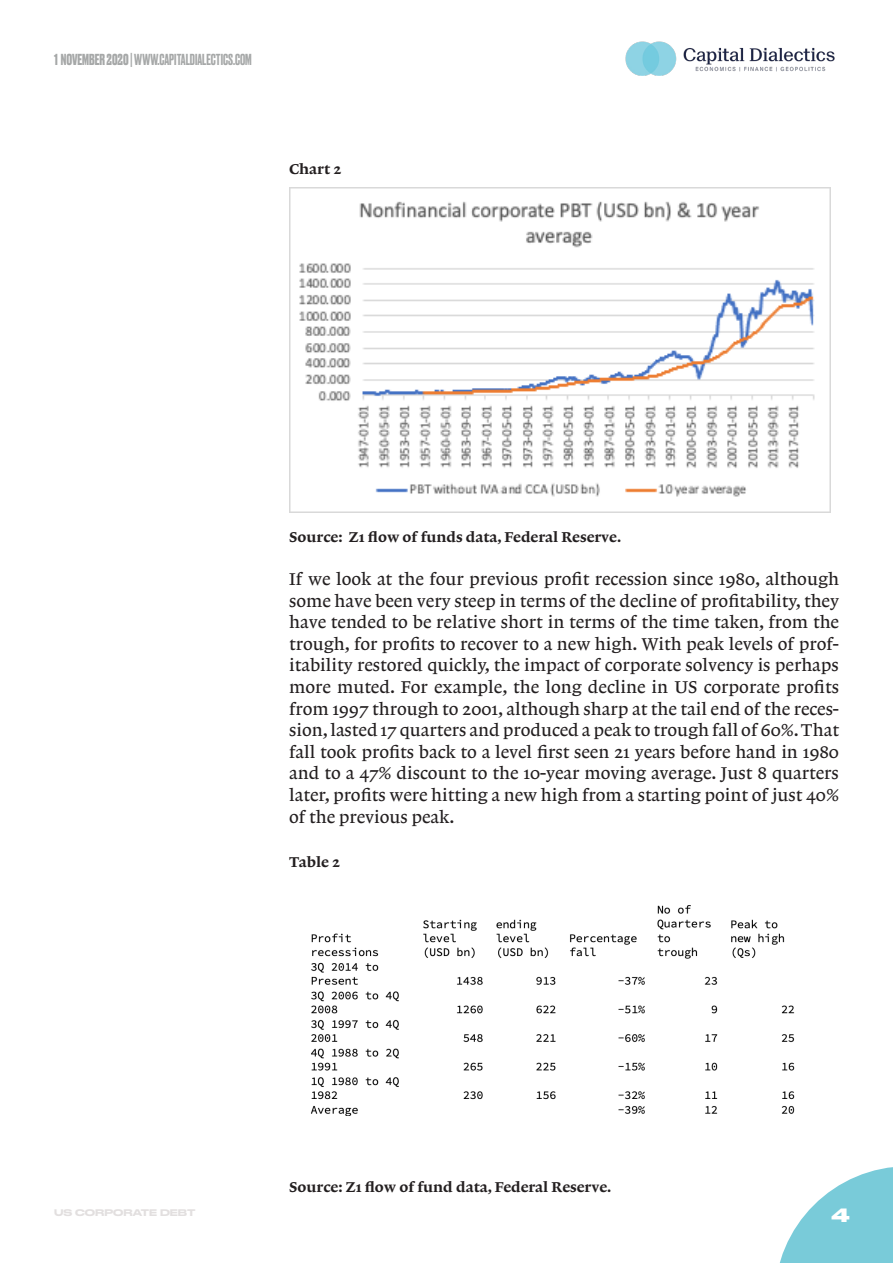
<style>
.page{position:relative;width:893px;height:1263px;background:#fff}
.page>*{position:absolute;margin:0;border:0;box-sizing:border-box;transform-origin:0 0}
.Paragraph{font:18px/21.6px "Lexicon No 1 Roman A";color:#231f20;text-align:justify}
.t1{font:700 18px "Druk Wide";color:#fff}
.Chart{font:15px "Lexicon No 1 Roman D";color:#231f20}
.t2{font:500 15px "Druk";color:#a6a8a8}
.t3{font:500 expanded 9px "Druk";color:#e2dfdf}
.s1{font-weight:700}
</style>
<div class="page">
<svg style="left:779px;top:1167px;width:114px;height:96px"></svg>
<img style="left:625px;top:41px;width:210px;height:35px">
<img style="left:289px;top:187px;width:542px;height:326px">
<img style="left:311px;top:905px;width:484px;height:211px">
<p class="t2" style="left:54px;top:49px;width:199px"><span class="s1">1 NOVEMBER 2020</span> | WWW.CAPITALDIALECTICS.COM</p>
<p class="Chart" style="left:289px;top:160px;width:54px">Chart 2</p>
<p class="Chart" style="left:289px;top:528px;width:334px">Source: Z1 flow of funds data, Federal Reserve.</p>
<p class="Paragraph" style="left:289px;top:568px;width:551px">If we look at the four previous profit recession since 1980, although some have been very steep in terms of the decline of profitability, they have tended to be relative short in terms of the time taken, from the trough, for profits to recover to a new high. With peak levels of prof&shy;itability restored quickly, the impact of corporate solvency is perhaps more muted. For example, the long decline in US corporate profits from 1997 through to 2001, although sharp at the tail end of the reces&shy;sion, lasted 17 quarters and produced a peak to trough fall of 60%. That fall took profits back to a level first seen 21 years before hand in 1980 and to a 47% discount to the 10-year moving average. Just 8 quarters later, profits were hitting a new high from a starting point of just 40% of the previous peak.</p>
<p class="Chart" style="left:289px;top:853px;width:52px">Table 2</p>
<p class="t3" style="left:54px;top:1205px;width:143px">US CORPORATE DEBT</p>
<p class="Chart" style="left:289px;top:1178px;width:324px">Source: Z1 flow of fund data, Federal Reserve.</p>
<p class="t1" style="left:831px;top:1201px;width:20px">4</p>
</div>
